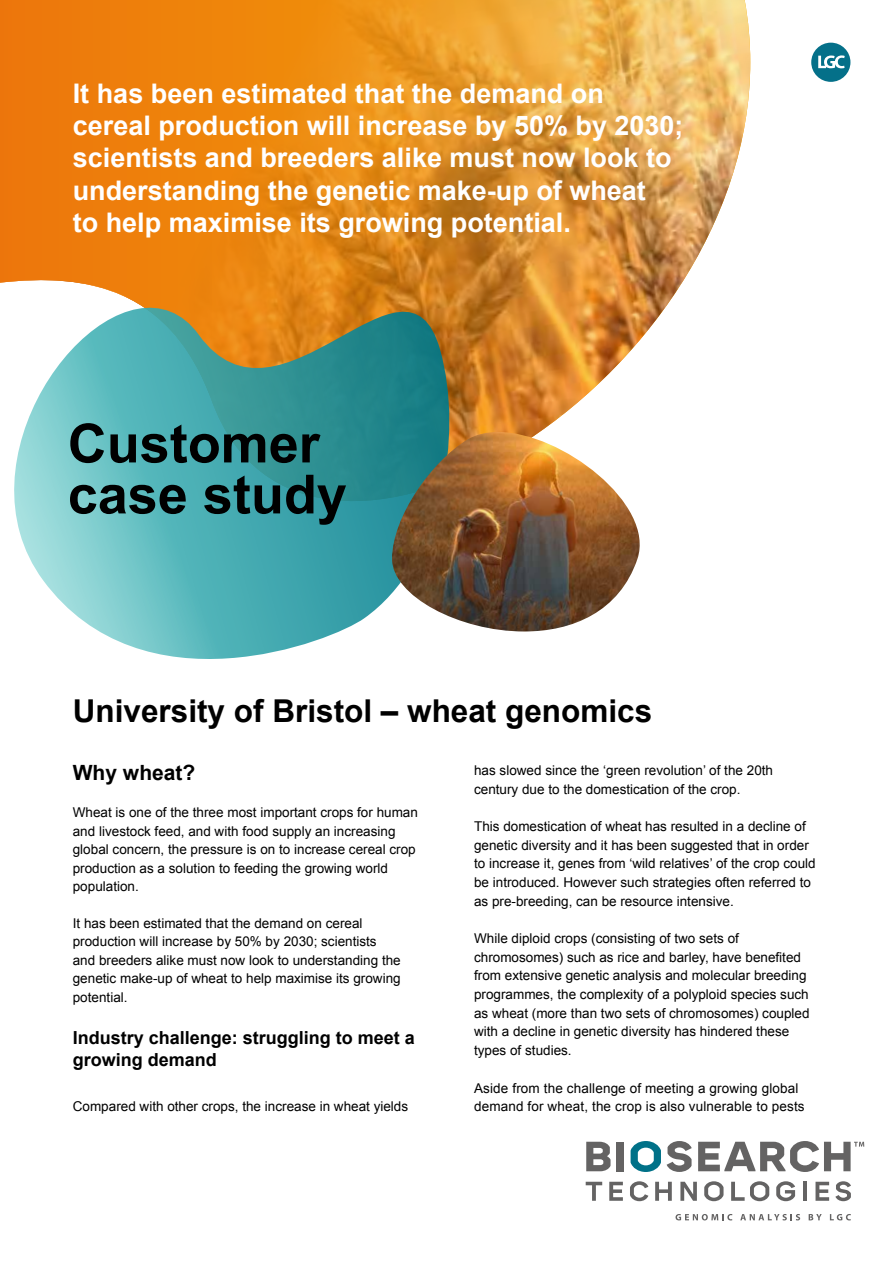
<style>
.page{position:relative;width:893px;height:1263px;background:#fff}
.page>*{position:absolute;margin:0;border:0;box-sizing:border-box;transform-origin:0 0}
.t1{font:700 54px/51px "Arial";color:#000}
.t2{font:700 31.5px "Arial";color:#000}
.t3{font:700 27px/32.4px "Arial";color:#fff}
.t4{font:700 21px "Arial";color:#000}
.t5{font:700 18px/21.5px "Arial";color:#000}
.t6{font:13.5px/18.6px "Arial";color:#000}
</style>
<div class="page">
<svg style="left:0;top:0;width:750px;height:432px;background:#e69a3e"></svg>
<svg style="left:811px;top:43px;width:39px;height:39px"></svg>
<svg style="left:675px;top:1214px;width:57px;height:6px"></svg>
<svg style="left:740px;top:1214px;width:60px;height:6px"></svg>
<svg style="left:809px;top:1214px;width:13px;height:6px"></svg>
<svg style="left:830px;top:1214px;width:21px;height:6px"></svg>
<svg style="left:586px;top:1182px;width:16px;height:19px"></svg>
<svg style="left:609px;top:1182px;width:14px;height:19px"></svg>
<svg style="left:630px;top:1181px;width:18px;height:20px"></svg>
<svg style="left:655px;top:1182px;width:17px;height:19px"></svg>
<svg style="left:680px;top:1182px;width:17px;height:19px"></svg>
<svg style="left:704px;top:1181px;width:19px;height:20px"></svg>
<svg style="left:731px;top:1181px;width:38px;height:20px"></svg>
<svg style="left:776px;top:1181px;width:19px;height:20px"></svg>
<hr style="left:803px;top:1182px;width:4px;height:19px;background:#646363">
<svg style="left:815px;top:1182px;width:14px;height:19px"></svg>
<svg style="left:835px;top:1181px;width:16px;height:20px"></svg>
<svg style="left:586px;top:1142px;width:24px;height:29px"></svg>
<div style="left:617px;top:1142px;width:7px;height:29px;background:#646363"></div>
<svg style="left:631px;top:1141px;width:30px;height:31px"></svg>
<svg style="left:667px;top:1141px;width:25px;height:31px"></svg>
<svg style="left:698px;top:1141px;width:166px;height:31px"></svg>
<svg style="left:0;top:231px;width:464px;height:428px;background:#8aad96"></svg>
<img style="left:392px;top:432px;width:248px;height:199px">
<h3 class="t3" style="left:73px;top:78px;width:612px">It has been estimated that the demand on cereal production will increase by 50% by 2030; scientists and breeders alike must now look to understanding the genetic make-up of wheat<br>to help maximise its growing potential.</h3>
<h1 class="t1" style="left:68px;top:420px;width:281px">Customer case study</h1>
<h2 class="t2" style="left:73px;top:690px;width:581px">University of Bristol – wheat genomics</h2>
<h3 class="t4" style="left:73px;top:759px;width:124px">Why wheat?</h3>
<p class="t6" style="left:73px;top:803px;width:347px">Wheat is one of the three most important crops for human and livestock feed, and with food supply an increasing global concern, the pressure is on to increase cereal crop production as a solution to feeding the growing world population.</p>
<p class="t6" style="left:73px;top:914px;width:329px">It has been estimated that the demand on cereal production will increase by 50% by 2030; scientists and breeders alike must now look to understanding the genetic make-up of wheat to help maximise its growing potential.</p>
<h3 class="t5" style="left:73px;top:1028px;width:344px">Industry challenge: struggling to meet a growing demand</h3>
<p class="t6" style="left:73px;top:1097px;width:337px">Compared with other crops, the increase in wheat yields</p>
<p class="t6" style="left:474px;top:761px;width:300px">has slowed since the ‘green revolution’ of the 20th century due to the domestication of the crop.</p>
<p class="t6" style="left:474px;top:817px;width:343px">This domestication of wheat has resulted in a decline of genetic diversity and it has been suggested that in order to increase it, genes from ‘wild relatives’ of the crop could be introduced. However such strategies often referred to as pre-breeding, can be resource intensive.</p>
<p class="t6" style="left:474px;top:929px;width:337px">While diploid crops (consisting of two sets of chromosomes) such as rice and barley, have benefited from extensive genetic analysis and molecular breeding programmes, the complexity of a polyploid species such as wheat (more than two sets of chromosomes) coupled with a decline in genetic diversity has hindered these types of studies.</p>
<p class="t6" style="left:474px;top:1078px;width:332px">Aside from the challenge of meeting a growing global demand for wheat, the crop is also vulnerable to pests</p>
</div>
